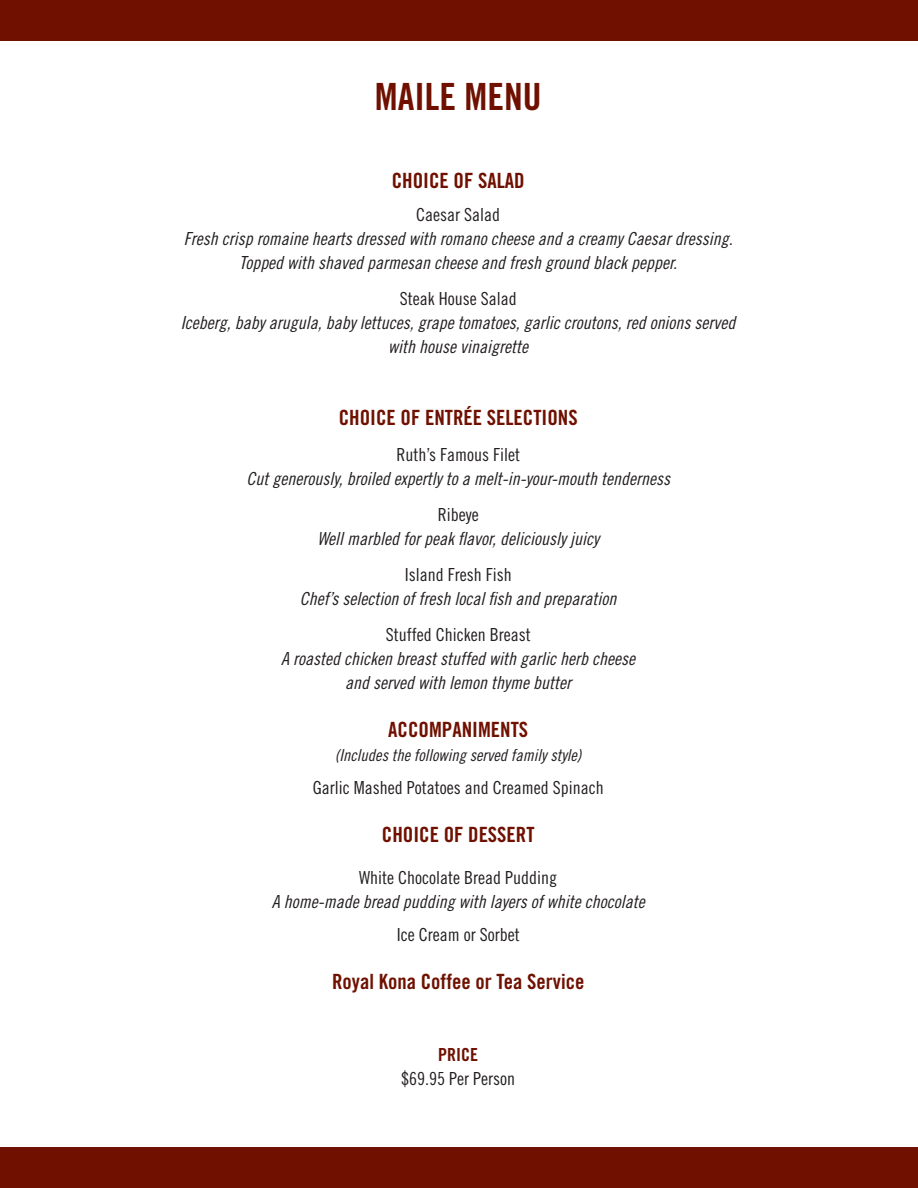
<style>
.page{position:relative;width:918px;height:1188px;background:#fff}
.page>*{position:absolute;margin:0;border:0;box-sizing:border-box;transform-origin:0 0}
.t1{font:37.5px "Trade Gothic Bold Cond Twenty";color:#6f1000}
.t2{font:21px "Trade Gothic Bold Cond Twenty";color:#6f1000}
.t3{font:18px/24px "Trade Gothic Cond Eighteen Obl";color:#231f20;text-align:center}
.t4{font:18px "Trade Gothic Cond Eighteen";color:#231f20}
.t5{font:18px "Trade Gothic Bold Cond Twenty";color:#6f1000}
.t6{font:16.5px "Trade Gothic Cond Eighteen Obl";color:#231f20}
</style>
<div class="page">
<div style="left:0;top:0;width:918px;height:40px;background:#6f1000"></div>
<div style="left:0;top:1148px;width:918px;height:40px;background:#6f1000"></div>
<p class="t1" style="left:375px;top:74px;width:168px">MAILE MENU</p>
<p class="t2" style="left:392px;top:167px;width:134px">CHOICE OF SALAD</p>
<p class="t4" style="left:416px;top:204px;width:85px">Caesar Salad</p>
<p class="t3" style="left:184px;top:226px;width:550px">Fresh crisp romaine hearts dressed with romano cheese and a creamy Caesar dressing.</p>
<p class="t3" style="left:239px;top:250px;width:439px">Topped with shaved parmesan cheese and fresh ground black pepper.</p>
<p class="t4" style="left:400px;top:288px;width:118px">Steak House Salad</p>
<p class="t3" style="left:181px;top:310px;width:556px">Iceberg, baby arugula, baby lettuces, grape tomatoes, garlic croutons, red onions served with house vinaigrette</p>
<p class="t2" style="left:339px;top:404px;width:241px">CHOICE OF ENTRÉE SELECTIONS</p>
<p class="t4" style="left:396px;top:444px;width:125px">Ruth’s Famous Filet</p>
<p class="t3" style="left:246px;top:466px;width:425px">Cut generously, broiled expertly to a melt-in-your-mouth tenderness</p>
<p class="t4" style="left:438px;top:504px;width:42px">Ribeye</p>
<p class="t3" style="left:317px;top:526px;width:283px">Well marbled for peak flavor, deliciously juicy</p>
<p class="t4" style="left:405px;top:564px;width:108px">Island Fresh Fish</p>
<p class="t3" style="left:300px;top:586px;width:318px">Chef’s selection of fresh local fish and preparation</p>
<p class="t4" style="left:386px;top:624px;width:146px">Stuffed Chicken Breast</p>
<p class="t3" style="left:281px;top:646px;width:355px">A roasted chicken breast stuffed with garlic herb cheese and served with lemon thyme butter</p>
<p class="t2" style="left:388px;top:716px;width:141px">ACCOMPANIMENTS</p>
<p class="t6" style="left:335px;top:745px;width:248px">(Includes the following served family style)</p>
<p class="t4" style="left:313px;top:777px;width:292px">Garlic Mashed Potatoes and Creamed Spinach</p>
<p class="t2" style="left:382px;top:821px;width:154px">CHOICE OF DESSERT</p>
<p class="t4" style="left:359px;top:867px;width:199px">White Chocolate Bread Pudding</p>
<p class="t3" style="left:272px;top:889px;width:374px">A home-made bread pudding with layers of white chocolate</p>
<p class="t4" style="left:397px;top:924px;width:124px">Ice Cream or Sorbet</p>
<p class="t2" style="left:332px;top:968px;width:254px">Royal Kona Coffee or Tea Service</p>
<p class="t5" style="left:438px;top:1043px;width:41px">PRICE</p>
<p class="t4" style="left:401px;top:1068px;width:115px">$69.95 Per Person</p>
</div>
